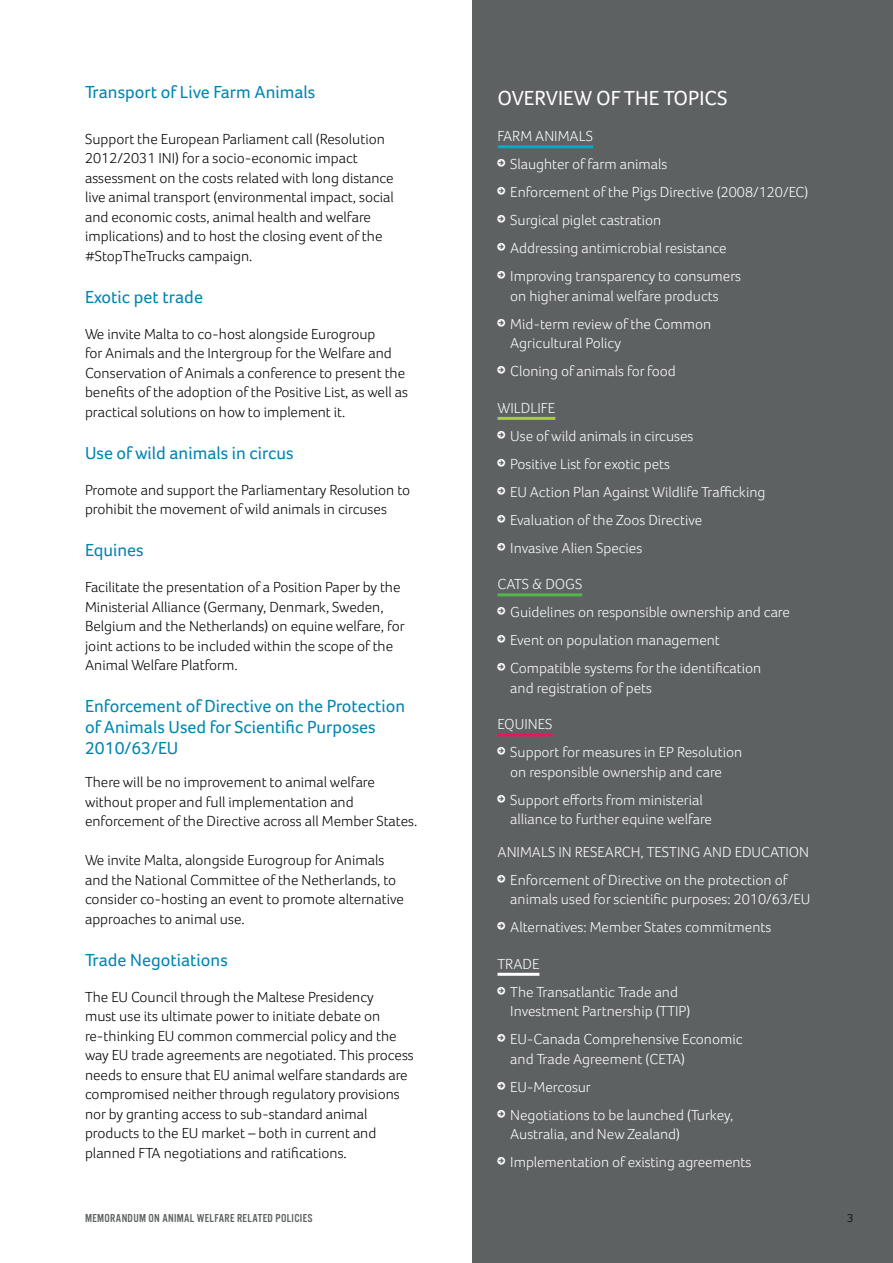
<style>
.page{position:relative;width:893px;height:1263px;background:#fff}
.page>*{position:absolute;margin:0;border:0;box-sizing:border-box;transform-origin:0 0}
.t1{font:21px "Foco";color:#fff}
.t2{font:18px/21px "Foco";color:#0086b1}
.t3{font:300 15px/19.5px "Foco";color:#000}
.t4{font:300 15px/28px "Foco";color:#fff}
.t5{font:12px "Alternate Got No 3 D";letter-spacing:.025em;color:#5d6162}
.t6{font:300 12px "Foco";color:#000}
</style>
<div class="page">
<div style="left:472px;top:0;width:421px;height:1263px;background:#5d6162"></div>
<hr style="left:497px;top:145px;width:96px;height:3px;background:#00adc1">
<hr style="left:497px;top:417px;width:58px;height:3px;background:#a6ce39">
<hr style="left:497px;top:593px;width:85px;height:3px;background:#50b848">
<hr style="left:497px;top:733px;width:55px;height:3px;background:#ea155e">
<hr style="left:497px;top:973px;width:42px;height:3px;background:#fff">
<p class="t2" style="left:85px;top:81px;width:232px">Transport of Live Farm Animals</p>
<p class="t3" style="left:85px;top:129px;width:310px">Support the European Parliament call (Resolution 2012/2031 INI) for a socio-economic impact assessment on the costs related with long distance live animal transport (environmental impact, social and economic costs, animal health and welfare implications) and to host the closing event of the #StopTheTrucks campaign.</p>
<p class="t2" style="left:85px;top:286px;width:119px">Exotic pet trade</p>
<p class="t3" style="left:85px;top:324px;width:324px">We invite Malta to co-host alongside Eurogroup<br>for Animals and the Intergroup for the Welfare and Conservation of Animals a conference to present the benefits of the adoption of the Positive List, as well as practical solutions on how to implement it.</p>
<p class="t2" style="left:85px;top:442px;width:210px">Use of wild animals in circus</p>
<p class="t3" style="left:85px;top:480px;width:327px">Promote and support the Parliamentary Resolution to prohibit the movement of wild animals in circuses</p>
<p class="t2" style="left:85px;top:540px;width:60px">Equines</p>
<p class="t3" style="left:85px;top:577px;width:321px">Facilitate the presentation of a Position Paper by the Ministerial Alliance (Germany, Denmark, Sweden, Belgium and the Netherlands) on equine welfare, for joint actions to be included within the scope of the Animal Welfare Platform.</p>
<p class="t2" style="left:85px;top:696px;width:322px">Enforcement of Directive on the Protection of Animals Used for Scientific Purposes<br>2010/63/EU</p>
<p class="t3" style="left:85px;top:772px;width:334px">There will be no improvement to animal welfare without proper and full implementation and enforcement of the Directive across all Member States.</p>
<p class="t3" style="left:85px;top:850px;width:320px">We invite Malta, alongside Eurogroup for Animals and the National Committee of the Netherlands, to consider co-hosting an event to promote alternative approaches to animal use.</p>
<p class="t2" style="left:85px;top:949px;width:144px">Trade Negotiations</p>
<p class="t3" style="left:85px;top:987px;width:330px">The EU Council through the Maltese Presidency<br>must use its ultimate power to initiate debate on re-thinking EU common commercial policy and the way EU trade agreements are negotiated. This process needs to ensure that EU animal welfare standards are compromised neither through regulatory provisions nor by granting access to sub-standard animal products to the EU market – both in current and planned FTA negotiations and ratifications.</p>
<h1 class="t1" style="left:497px;top:85px;width:232px">OVERVIEW OF THE TOPICS</h1>
<p class="t4" style="left:510px;top:122px;width:300px;text-indent:-13px">FARM ANIMALS<br>Slaughter of farm animals<br>Enforcement of the Pigs Directive (2008/120/EC)<br>Surgical piglet castration<br>Addressing antimicrobial resistance<br>Improving transparency to consumers</p>
<p class="t4" style="left:510px;top:281px;width:210px">on higher animal welfare products<br>Mid-term review of the Common</p>
<p class="t4" style="left:510px;top:329px;width:167px">Agricultural Policy<br>Cloning of animals for food</p>
<p class="t4" style="left:510px;top:393px;width:257px;text-indent:-13px">WILDLIFE<br>Use of wild animals in circuses<br>Positive List for exotic pets<br>EU Action Plan Against Wildlife Trafficking<br>Evaluation of the Zoos Directive<br>Invasive Alien Species</p>
<p class="t4" style="left:510px;top:570px;width:281px;text-indent:-13px">CATS &amp; DOGS<br>Guidelines on responsible ownership and care Event on population management Compatible systems for the identification</p>
<p class="t4" style="left:510px;top:673px;width:143px">and registration of pets</p>
<p class="t4" style="left:510px;top:710px;width:233px;text-indent:-13px">EQUINES<br>Support for measures in EP Resolution</p>
<p class="t4" style="left:510px;top:757px;width:213px">on responsible ownership and care<br>Support efforts from ministerial</p>
<p class="t4" style="left:497px;top:803px;width:313px;line-height:32.2px;text-indent:13px">alliance to further equine welfare<br>ANIMALS IN RESEARCH, TESTING AND EDUCATION</p>
<p class="t4" style="left:510px;top:869px;width:301px;line-height:19.5px">Enforcement of Directive on the protection of animals used for scientific purposes: 2010/63/EU</p>
<p class="t4" style="left:510px;top:913px;width:263px">Alternatives: Member States commitments</p>
<p class="t4" style="left:510px;top:949px;width:169px;text-indent:-13px">TRADE<br>The Transatlantic Trade and</p>
<p class="t4" style="left:510px;top:997px;width:234px">Investment Partnership (TTIP)<br>EU-Canada Comprehensive Economic</p>
<p class="t4" style="left:510px;top:1044px;width:225px">and Trade Agreement (CETA)<br>EU-Mercosur<br>Negotiations to be launched (Turkey,</p>
<p class="t4" style="left:510px;top:1120px;width:243px">Australia, and New Zealand)<br>Implementation of existing agreements</p>
<p class="t5" style="left:85px;top:1211px;width:229px">MEMORANDUM ON ANIMAL WELFARE RELATED POLICIES</p>
<p class="t6" style="left:847px;top:1211px;width:8px">3</p>
</div>
